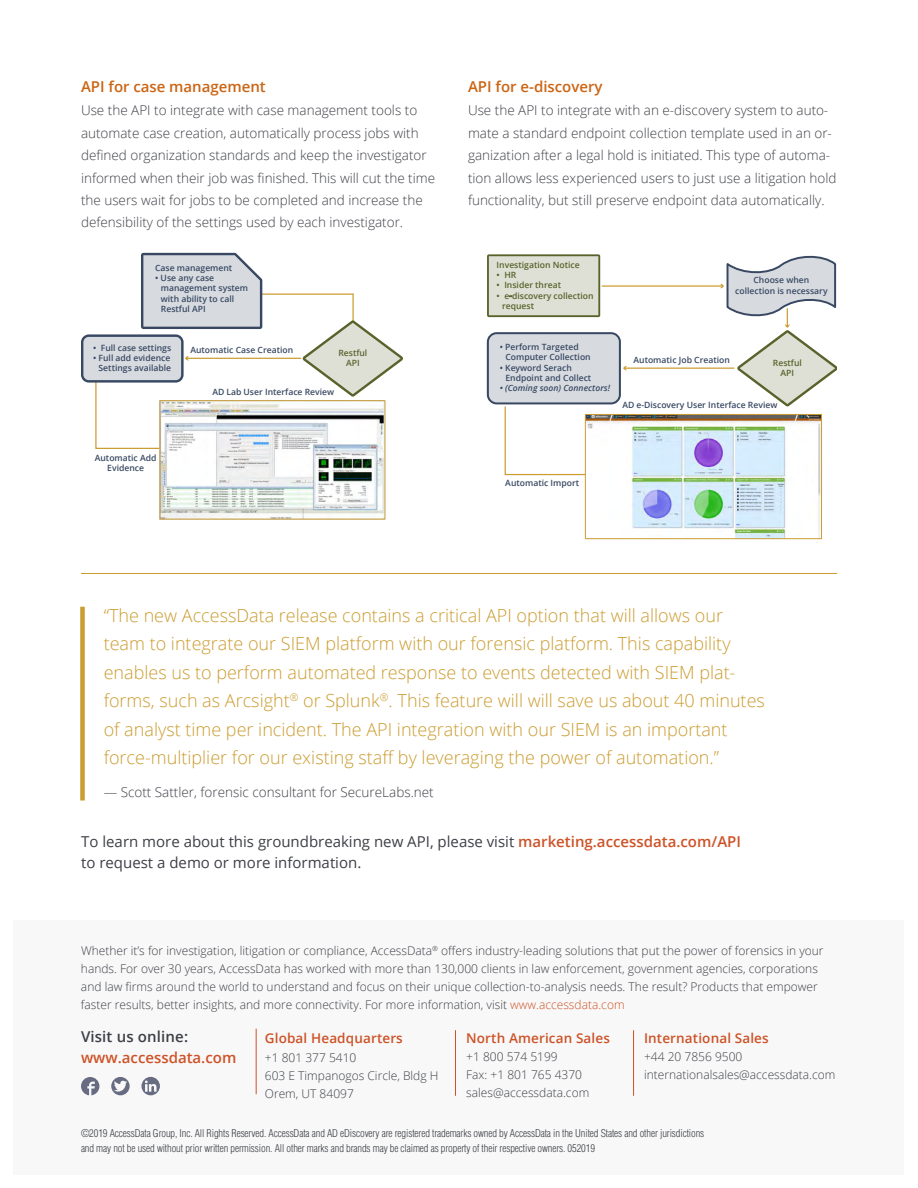
<style>
.page{position:relative;width:918px;height:1188px;background:#fff}
.page>*{position:absolute;margin:0;border:0;box-sizing:border-box;transform-origin:0 0}
.t1{font:300 18px/28.5px "Open Sans";color:#cb9c30}
.t2{font:15px/21px "Open Sans";color:#3d3f46}
.t3{font:600 15px "Open Sans";color:#cb6413}
.t4{font:600 15px "Open Sans";color:#cd5227}
.t5{font:600 15px "Open Sans";letter-spacing:.01em;color:#3d3f46}
.t6{font:300 13.5px/22.4px "Open Sans";color:#3d3f45}
.t7{font:600 13.5px "Open Sans";letter-spacing:.01em;color:#cd5227}
.t8{font:300 13.5px "Open Sans";color:#3d3f46}
.t9{font:300 12px/18px "Open Sans";color:#3d3f46}
.t10{font:300 condensed 10.5px/15px "Helvetica";letter-spacing:-.01em;color:#3d3f46}
.t11{font:600 8.55px/10.4px "Open Sans";color:#384862}
.t12{font:600 8.55px/10.4px "Open Sans";color:#57632b;text-align:center}
.t13{font:italic 600 8.55px "Open Sans";color:#384862}
.s1{font-weight:600;color:#cd5227}
.s2{color:#cd5227}
</style>
<div class="page">
<svg style="left:81px;top:253px;width:322px;height:197px"></svg>
<img style="left:162px;top:402px;width:221px;height:115px">
<div style="left:160px;top:400px;width:225px;height:119px;border:1px solid #cb9c30"></div>
<hr style="left:624px;top:368px;width:110px;height:1px;background:#cb9c30">
<hr style="left:602px;top:285px;width:121px;height:2px;background:#cb9c30">
<svg style="left:487px;top:254px;width:113px;height:63px"></svg>
<svg style="left:720px;top:255px;width:117px;height:151px"></svg>
<svg style="left:487px;top:332px;width:140px;height:144px"></svg>
<img style="left:587px;top:416px;width:233px;height:121px">
<div style="left:585px;top:414px;width:237px;height:125px;border:1px solid #cb9c30"></div>
<div style="left:14px;top:920px;width:890px;height:254px;background:#f8f8f8"></div>
<svg style="left:141px;top:1077px;width:19px;height:18px"></svg>
<svg style="left:111px;top:1077px;width:19px;height:18px"></svg>
<svg style="left:81px;top:1077px;width:18px;height:18px"></svg>
<hr style="left:633px;top:1030px;width:1px;height:66px;background:#cd5227">
<hr style="left:256px;top:1029px;width:1px;height:65px;background:#cd5227">
<hr style="left:455px;top:1030px;width:1px;height:66px;background:#cd5227">
<div style="left:80px;top:607px;width:5px;height:194px;background:#cb9c30"></div>
<hr style="left:81px;top:573px;width:756px;height:1px;background:#cb9c30">
<p class="t3" style="left:81px;top:77px;width:186px">API for case management</p>
<p class="t6" style="left:81px;top:99px;width:356px">Use the API to integrate with case management tools to automate case creation, automatically process jobs with defined organization standards and keep the investigator informed when their job was finished. This will cut the time the users wait for jobs to be completed and increase the defensibility of the settings used by each investigator.</p>
<p class="t3" style="left:468px;top:77px;width:136px">API for e-discovery</p>
<p class="t6" style="left:468px;top:99px;width:370px">Use the API to integrate with an e-discovery system to auto&shy;mate a standard endpoint collection template used in an or&shy;ganization after a legal hold is initiated. This type of automa&shy;tion allows less experienced users to just use a litigation hold functionality, but still preserve endpoint data automatically.</p>
<p class="t11" style="left:155px;top:262px;width:79px">Case management</p>
<p class="t11" style="left:161px;top:273px;width:89px;text-indent:-6px">• Use any case management system with ability to call<br>Restful API</p>
<p class="t12" style="left:497px;top:259px;width:85px">Investigation Notice</p>
<p class="t12" style="left:497px;top:269px;width:21px">• HR</p>
<p class="t12" style="left:497px;top:280px;width:66px">• Insider threat</p>
<p class="t12" style="left:502px;top:290px;width:93px;text-align:left;text-indent:-5px">• e-discovery collection request</p>
<p class="t11" style="left:735px;top:275px;width:94px;text-align:center">Choose when collection is necessary</p>
<p class="t11" style="left:101px;top:342px;width:72px">Full case settings</p>
<p class="t11" style="left:99px;top:363px;width:74px">Settings available</p>
<p class="t11" style="left:93px;top:342px;width:5px">•</p>
<p class="t11" style="left:93px;top:353px;width:79px">• Full add evidence</p>
<p class="t11" style="left:190px;top:345px;width:104px">Automatic Case Creation</p>
<p class="t12" style="left:338px;top:347px;width:31px">Restful<br>API</p>
<p class="t11" style="left:212px;top:386px;width:123px">AD Lab User Interface Review</p>
<p class="t11" style="left:505px;top:342px;width:87px;text-indent:-6px">• Perform Targeted<br>Computer Collection</p>
<p class="t11" style="left:505px;top:362px;width:87px;text-indent:-6px">• Keyword Serach<br>Endpoint and Collect</p>
<p class="t13" style="left:500px;top:382px;width:112px">• (Coming soon) Connectors!</p>
<p class="t11" style="left:634px;top:355px;width:98px">Automatic Job Creation</p>
<p class="t11" style="left:622px;top:399px;width:157px">AD e-Discovery User Interface Review</p>
<p class="t12" style="left:773px;top:357px;width:31px">Restful<br>API</p>
<p class="t11" style="left:95px;top:453px;width:63px;text-align:center">Automatic Add<br>Evidence</p>
<p class="t11" style="left:505px;top:478px;width:75px">Automatic Import</p>
<p class="t1" style="left:104px;top:600px;width:663px">“The new AccessData release contains a critical API option that will allows our team to integrate our SIEM platform with our forensic platform. This capability enables us to perform automated response to events detected with SIEM plat&shy;forms, such as Arcsight<sup>®</sup> or Splunk<sup>®</sup>. This feature will will save us about 40 minutes of analyst time per incident. The API integration with our SIEM is an important force-multiplier for our existing staff by leveraging the power of automation.”</p>
<p class="t8" style="left:104px;top:783px;width:332px">— Scott Sattler, forensic consultant for SecureLabs.net</p>
<p class="t2" style="left:81px;top:831px;width:661px">To learn more about this groundbreaking new API, please visit <span class="s1">marketing.accessdata.com/API </span>to request a demo or more information.</p>
<p class="t9" style="left:81px;top:941px;width:744px">Whether it’s for investigation, litigation or compliance, AccessData<sup>®</sup> offers industry-leading solutions that put the power of forensics in your hands. For over 30 years, AccessData has worked with more than 130,000 clients in law enforcement, government agencies, corporations and law firms around the world to understand and focus on their unique collection-to-analysis needs. The result? Products that empower faster results, better insights, and more connectivity. For more information, visit <span class="s2">www.accessdata.com</span></p>
<p class="t5" style="left:81px;top:1026px;width:109px">Visit us online:</p>
<p class="t4" style="left:81px;top:1047px;width:157px">www.accessdata.com</p>
<p class="t7" style="left:466px;top:1029px;width:145px">North American Sales</p>
<p class="t9" style="left:466px;top:1047px;width:125px">+1 800 574 5199<br>Fax: +1 801 765 4370 sales@accessdata.com</p>
<p class="t7" style="left:644px;top:1029px;width:126px">International Sales</p>
<p class="t9" style="left:644px;top:1047px;width:193px">+44 20 7856 9500 internationalsales@accessdata.com</p>
<p class="t7" style="left:265px;top:1029px;width:140px">Global Headquarters</p>
<p class="t9" style="left:265px;top:1048px;width:175px">+1 801 377 5410<br>603 E Timpanogos Circle, Bldg H<br>Orem, UT 84097</p>
<p class="t10" style="left:81px;top:1126px;width:625px">©2019 AccessData Group, Inc. All Rights Reserved. AccessData and AD eDiscovery are registered trademarks owned by AccessData in the United States and other jurisdictions and may not be used without prior written permission. All other marks and brands may be claimed as property of their respective owners. 052019</p>
</div>
